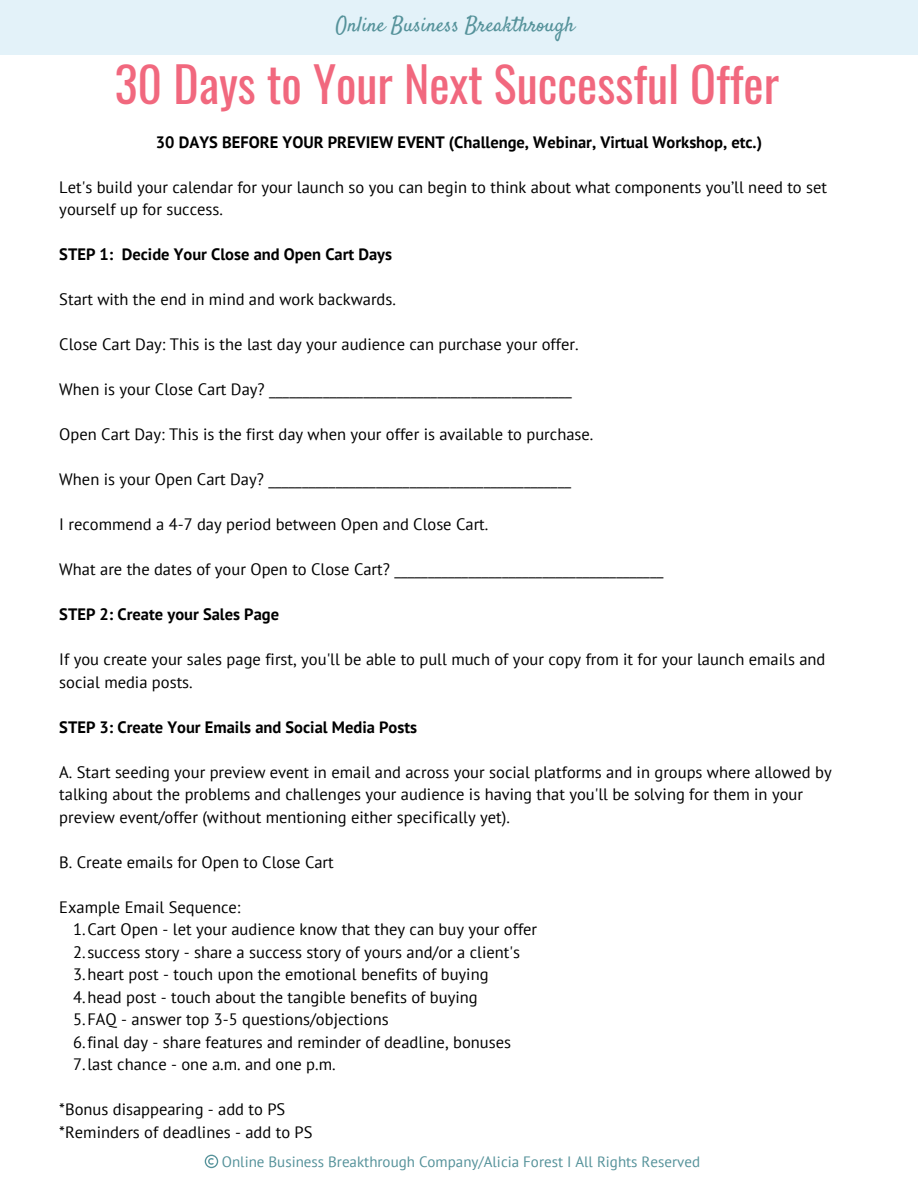
<style>
.page{position:relative;width:918px;height:1188px;background:#fff}
.page>*{position:absolute;margin:0;border:0;box-sizing:border-box;transform-origin:0 0}
.t1{font:48px "Oswald";color:#f1687e}
.t2{font:21px "Satisfy";color:#55929a}
.t3{font:16.5px/22.5px "PT Sans";color:#000}
.t4{font:700 16.5px "PT Sans";color:#000}
.t5{font:15px "PT Sans";color:#55929a}
</style>
<div class="page">
<div style="left:0;top:0;width:918px;height:55px;background:#e3f2f9"></div>
<svg style="left:205px;top:1155px;width:13px;height:13px"></svg>
<p class="t2" style="left:336px;top:11px;width:240px">Online Business Breakthrough</p>
<h1 class="t1" style="left:115px;top:47px;width:666px">30 Days to Your Next Successful Offer</h1>
<p class="t4" style="left:156px;top:131px;width:608px">30 DAYS BEFORE YOUR PREVIEW EVENT (Challenge, Webinar, Virtual Workshop, etc.)</p>
<p class="t3" style="left:59px;top:176px;width:769px">Let's build your calendar for your launch so you can begin to think about what components you’ll need to set yourself up for success.</p>
<p class="t4" style="left:59px;top:244px;width:334px">STEP 1: Decide Your Close and Open Cart Days</p>
<p class="t3" style="left:59px;top:288px;width:338px">Start with the end in mind and work backwards.</p>
<p class="t3" style="left:59px;top:333px;width:521px">Close Cart Day: This is the last day your audience can purchase your offer.</p>
<p class="t3" style="left:59px;top:378px;width:514px">When is your Close Cart Day? _____________________________________________</p>
<p class="t3" style="left:59px;top:423px;width:536px">Open Cart Day: This is the first day when your offer is available to purchase.</p>
<p class="t3" style="left:59px;top:468px;width:513px">When is your Open Cart Day? _____________________________________________</p>
<p class="t3" style="left:59px;top:513px;width:431px">I recommend a 4-7 day period between Open and Close Cart.</p>
<p class="t3" style="left:59px;top:558px;width:606px">What are the dates of your Open to Close Cart? ________________________________________</p>
<p class="t4" style="left:59px;top:604px;width:221px">STEP 2: Create your Sales Page</p>
<p class="t3" style="left:59px;top:648px;width:768px">If you create your sales page first, you'll be able to pull much of your copy from it for your launch emails and social media posts.</p>
<p class="t4" style="left:59px;top:716px;width:359px">STEP 3: Create Your Emails and Social Media Posts</p>
<p class="t3" style="left:59px;top:761px;width:774px">A. Start seeding your preview event in email and across your social platforms and in groups where allowed by talking about the problems and challenges your audience is having that you'll be solving for them in your preview event/offer (without mentioning either specifically yet).</p>
<p class="t3" style="left:59px;top:851px;width:276px">B. Create emails for Open to Close Cart</p>
<p class="t3" style="left:59px;top:896px;width:183px">Example Email Sequence:</p>
<p class="t3" style="left:73px;top:918px;width:466px">1.Cart Open - let your audience know that they can buy your offer 2.success story - share a success story of yours and/or a client's 3.heart post - touch upon the emotional benefits of buying 4.head post - touch about the tangible benefits of buying<br>5.FAQ - answer top 3-5 questions/objections<br>6.final day - share features and reminder of deadline, bonuses 7.last chance - one a.m. and one p.m.</p>
<p class="t3" style="left:59px;top:1098px;width:255px">*Bonus disappearing - add to PS *Reminders of deadlines - add to PS</p>
<p class="t5" style="left:222px;top:1152px;width:480px">Online Business Breakthrough Company/Alicia Forest I All Rights Reserved</p>
</div>
